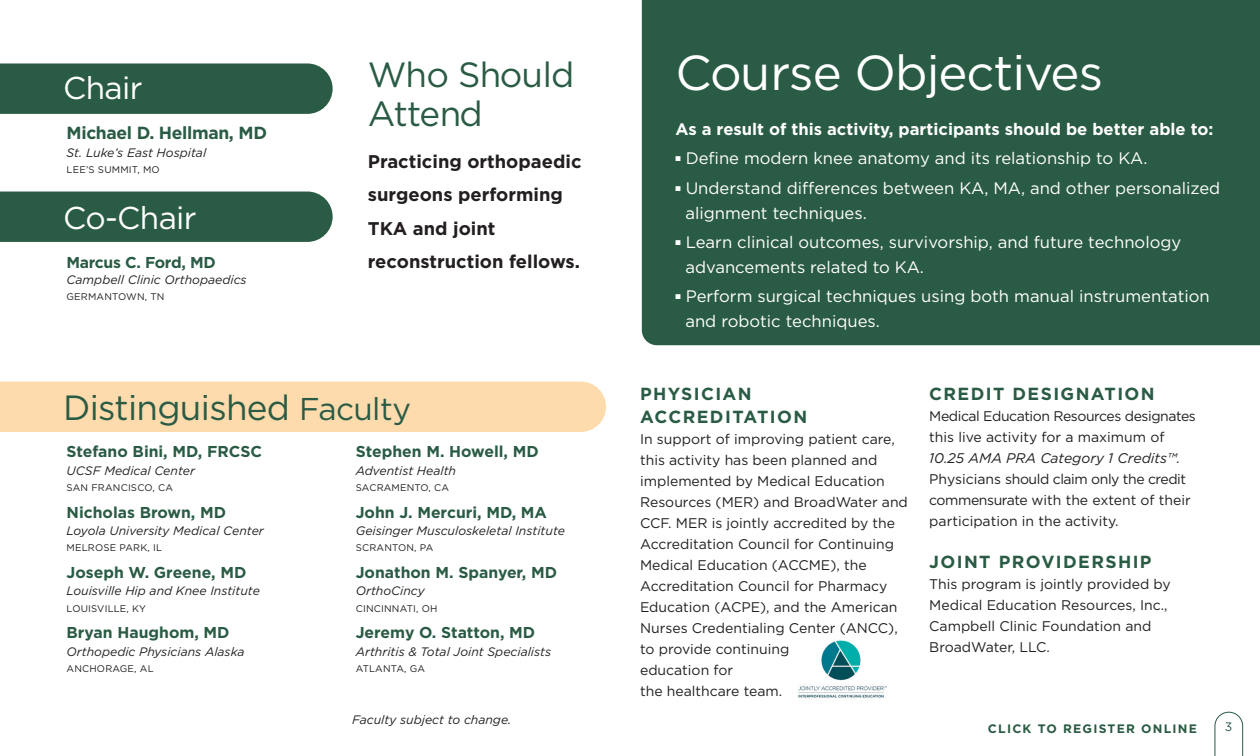
<style>
.page{position:relative;width:1260px;height:756px;background:#fff}
.page>*{position:absolute;margin:0;border:0;box-sizing:border-box;transform-origin:0 0}
.Page_header{font:49px "Gotham";letter-spacing:-.02em;color:#fff}
.Page_header-2{font:35px/38.5px "Gotham";letter-spacing:-.02em;color:#2a5b44}
.Page_header-3{font:31.5px "Gotham";letter-spacing:-.02em;color:#fff}
.Body{font:700 18.38px/33.2px "Gotham";color:#231f20}
.Subhead-small_blue_c{font:700 17.5px/22.8px "Gotham";letter-spacing:.08em;color:#2a5b44}
.Faculty-Name{font:700 17.5px "Gotham";letter-spacing:-.02em;color:#2a5b44}
.Bullets{font:16.62px/24.5px "Gotham";color:#fff}
.Body-2{font:700 16.62px "Gotham";color:#fff}
.Faculty-Name-2{font:700 15.75px "Gotham";color:#2a5b44}
.Page_header-4{font:700 15.75px "Gotham";letter-spacing:-.02em;color:#2a5b44}
.Body-3{font:14px/21px "Gotham";color:#231f20}
.Faculty-Institution{font:italic 12.25px "Gotham";color:#231f20}
.Body-4{font:italic 12.25px "Gotham";color:#231f20}
.t1{font:700 12.25px "Gotham";letter-spacing:.1em;color:#2a5b44}
.t2{font:12.25px "Gotham";color:#2a5b44}
.Faculty-City{font:9.62px "Gotham";letter-spacing:.02em;color:#231f20}
.Faculty-Institution-2{font:9.62px "Gotham";letter-spacing:.02em;color:#231f20}
.s1{font-size:31.5px}
.s2{font-style:italic}
</style>
<div class="page">
<svg style="left:1214px;top:712px;width:29px;height:44px"></svg>
<div style="left:642px;top:0;width:618px;height:345px;background:#2a5b44"></div>
<div style="left:0;top:382px;width:606px;height:50px;background:#fedbad"></div>
<div style="left:0;top:63px;width:333px;height:51px;background:#2a5b44"></div>
<div style="left:0;top:192px;width:333px;height:50px;background:#2a5b44"></div>
<img style="left:798px;top:640px;width:89px;height:58px">
<p class="Page_header-3" style="left:63px;top:68px;width:81px">Chair</p>
<p class="Faculty-Name" style="left:67px;top:121px;width:202px">Michael D. Hellman, MD</p>
<p class="Faculty-Institution" style="left:67px;top:144px;width:141px">St. Luke’s East Hospital</p>
<p class="Faculty-City" style="left:67px;top:163px;width:95px">LEE’S SUMMIT, MO</p>
<p class="Page_header-3" style="left:63px;top:198px;width:135px">Co-Chair</p>
<p class="Page_header-2" style="left:368px;top:55px;width:208px">Who Should<br>Attend</p>
<p class="Body" style="left:368px;top:145px;width:215px">Practicing orthopaedic surgeons performing<br>TKA and joint</p>
<p class="Page_header-4" style="left:67px;top:251px;width:151px">Marcus C. Ford, MD</p>
<p class="Body" style="left:368px;top:245px;width:214px">reconstruction fellows.</p>
<p class="Faculty-Institution" style="left:67px;top:271px;width:182px">Campbell Clinic Orthopaedics</p>
<p class="Faculty-Institution-2" style="left:67px;top:290px;width:99px">GERMANTOWN, TN</p>
<p class="Page_header-2" style="left:63px;top:387px;width:349px">Distinguished <span class="s1">Faculty</span></p>
<p class="Faculty-Name-2" style="left:67px;top:441px;width:197px">Stefano Bini, MD, FRCSC</p>
<p class="Faculty-Institution" style="left:67px;top:463px;width:130px">UCSF Medical Center</p>
<p class="Faculty-City" style="left:67px;top:481px;width:108px">SAN FRANCISCO, CA</p>
<p class="Faculty-Name-2" style="left:67px;top:502px;width:161px">Nicholas Brown, MD</p>
<p class="Faculty-Institution" style="left:67px;top:523px;width:199px">Loyola University Medical Center</p>
<p class="Faculty-City" style="left:67px;top:542px;width:97px">MELROSE PARK, IL</p>
<p class="Faculty-Name-2" style="left:67px;top:562px;width:181px">Joseph W. Greene, MD</p>
<p class="Faculty-Institution" style="left:67px;top:583px;width:195px">Louisville Hip and Knee Institute</p>
<p class="Faculty-City" style="left:67px;top:602px;width:81px">LOUISVILLE, KY</p>
<p class="Faculty-Name-2" style="left:67px;top:622px;width:165px">Bryan Haughom, MD</p>
<p class="Faculty-Institution" style="left:67px;top:644px;width:180px">Orthopedic Physicians Alaska</p>
<p class="Faculty-City" style="left:67px;top:662px;width:89px">ANCHORAGE, AL</p>
<p class="Faculty-Name-2" style="left:356px;top:441px;width:185px">Stephen M. Howell, MD</p>
<p class="Faculty-Institution" style="left:356px;top:463px;width:102px">Adventist Health</p>
<p class="Faculty-City" style="left:356px;top:481px;width:95px">SACRAMENTO, CA</p>
<p class="Faculty-Name-2" style="left:356px;top:502px;width:193px">John J. Mercuri, MD, MA</p>
<p class="Faculty-Institution" style="left:356px;top:523px;width:211px">Geisinger Musculoskeletal Institute</p>
<p class="Faculty-City" style="left:356px;top:542px;width:79px">SCRANTON, PA</p>
<p class="Faculty-Name-2" style="left:356px;top:562px;width:203px">Jonathon M. Spanyer, MD</p>
<p class="Faculty-Institution" style="left:356px;top:583px;width:71px">OrthoCincy</p>
<p class="Faculty-City" style="left:356px;top:602px;width:83px">CINCINNATI, OH</p>
<p class="Faculty-Name-2" style="left:356px;top:622px;width:181px">Jeremy O. Statton, MD</p>
<p class="Faculty-Institution" style="left:356px;top:644px;width:197px">Arthritis &amp; Total Joint Specialists</p>
<p class="Faculty-City" style="left:356px;top:662px;width:71px">ATLANTA, GA</p>
<p class="Body-4" style="left:352px;top:712px;width:160px">Faculty subject to change.</p>
<p class="Page_header" style="left:675px;top:42px;width:429px">Course Objectives</p>
<p class="Body-2" style="left:675px;top:118px;width:540px">As a result of this activity, participants should be better able to:</p>
<p class="Bullets" style="left:675px;top:146px;width:474px">■ Define modern knee anatomy and its relationship to KA.</p>
<p class="Bullets" style="left:685px;top:176px;width:536px;text-indent:-10px">■ Understand differences between KA, MA, and other personalized alignment techniques.</p>
<p class="Bullets" style="left:685px;top:230px;width:497px;text-indent:-10px">■ Learn clinical outcomes, survivorship, and future technology advancements related to KA.</p>
<p class="Bullets" style="left:685px;top:284px;width:526px;text-indent:-10px">■ Perform surgical techniques using both manual instrumentation and robotic techniques.</p>
<p class="Subhead-small_blue_c" style="left:640px;top:382px;width:169px">PHYSICIAN<br>ACCREDITATION</p>
<p class="Body-3" style="left:640px;top:428px;width:269px">In support of improving patient care, this activity has been planned and implemented by Medical Education<br>Resources (MER) and BroadWater and<br>CCF. MER is jointly accredited by the<br>Accreditation Council for Continuing<br>Medical Education (ACCME), the<br>Accreditation Council for Pharmacy<br>Education (ACPE), and the American<br>Nurses Credentialing Center (ANCC), to provide continuing<br>education for<br>the healthcare team.</p>
<p class="Subhead-small_blue_c" style="left:929px;top:382px;width:227px">CREDIT DESIGNATION</p>
<p class="Body-3" style="left:929px;top:405px;width:268px">Medical Education Resources designates this live activity for a maximum of <span class="s2">10.25 AMA PRA Category 1 Credits™.<br></span>Physicians should claim only the credit commensurate with the extent of their participation in the activity.</p>
<p class="Subhead-small_blue_c" style="left:929px;top:550px;width:224px">JOINT PROVIDERSHIP</p>
<p class="Body-3" style="left:929px;top:573px;width:243px">This program is jointly provided by<br>Medical Education Resources, Inc.,<br>Campbell Clinic Foundation and<br>BroadWater, LLC.</p>
<p class="t1" style="left:988px;top:720px;width:211px">CLICK TO REGISTER ONLINE</p>
<p class="t2" style="left:1225px;top:719px;width:9px">3</p>
</div>
